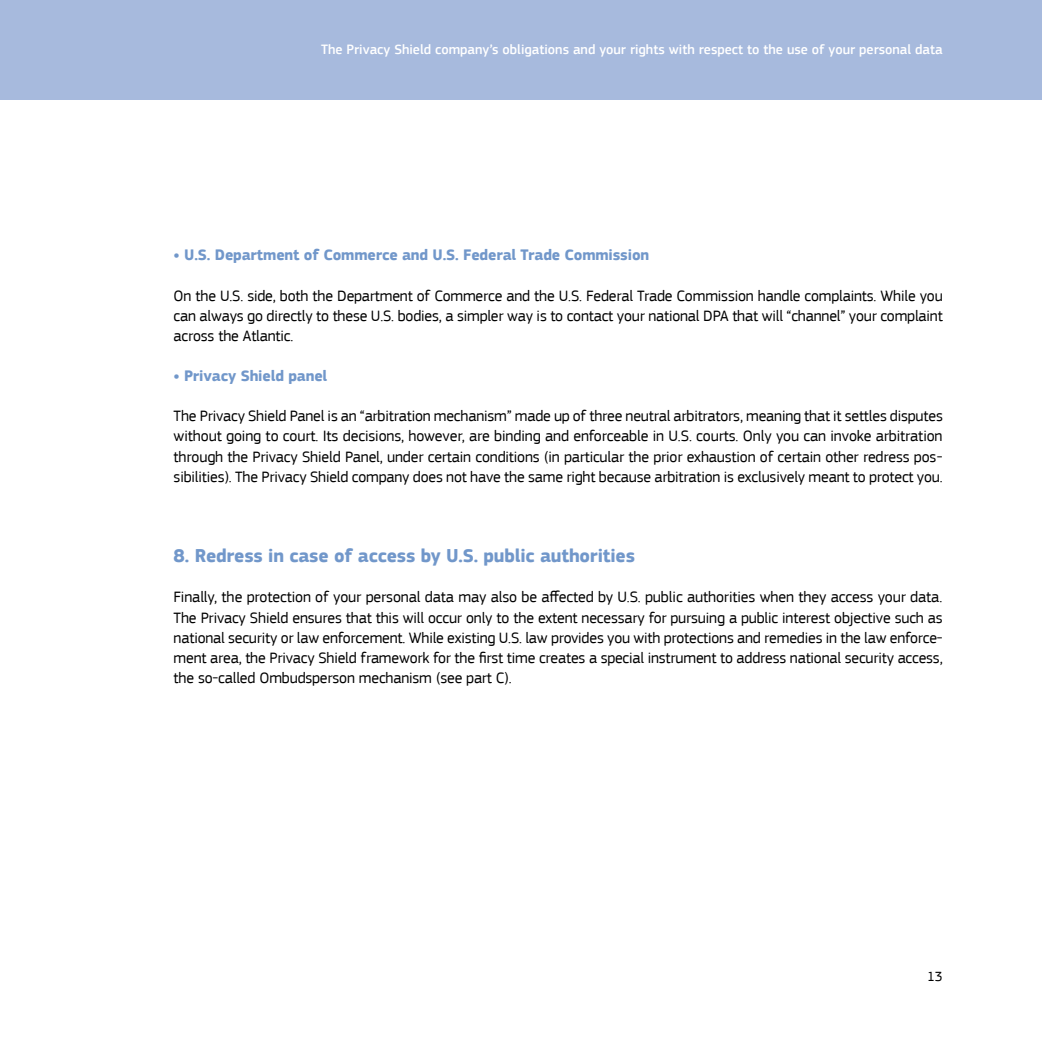
<style>
.page{position:relative;width:1042px;height:1042px;background:#fff}
.page>*{position:absolute;margin:0;border:0;box-sizing:border-box;transform-origin:0 0}
.t1{font:700 19.25px "EC Square Sans Pro";letter-spacing:-.01em;color:#7197ca}
.t2{font:15.75px/20.1px "EC Square Sans Pro";letter-spacing:-.01em;color:#000;text-align:justify}
.t3{font:700 15.75px "EC Square Sans Pro";letter-spacing:-.01em;color:#7197ca}
.t4{font:500 14px "EC Square Sans Pro";color:#fff}
.t5{font:14px "EC Square Sans Pro";color:#000}
</style>
<div class="page">
<div style="left:0;top:0;width:1042px;height:99px;background:#a7badd"></div>
<p class="t4" style="left:321px;top:41px;width:623px">The Privacy Shield company’s obligations and your rights with respect to the use of your personal data</p>
<p class="t3" style="left:174px;top:246px;width:477px">• U.S. Department of Commerce and U.S. Federal Trade Commission</p>
<p class="t2" style="left:174px;top:285px;width:770px">On the U.S. side, both the Department of Commerce and the U.S. Federal Trade Commission handle complaints. While you can always go directly to these U.S. bodies, a simpler way is to contact your national DPA that will “channel” your complaint across the Atlantic.</p>
<p class="t3" style="left:174px;top:366px;width:155px">• Privacy Shield panel</p>
<p class="t2" style="left:174px;top:406px;width:771px">The Privacy Shield Panel is an “arbitration mechanism” made up of three neutral arbitrators, meaning that it settles disputes without going to court. Its decisions, however, are binding and enforceable in U.S. courts. Only you can invoke arbitration through the Privacy Shield Panel, under certain conditions (in particular the prior exhaustion of certain other redress pos&shy;sibilities). The Privacy Shield company does not have the same right because arbitration is exclusively meant to protect you.</p>
<p class="t1" style="left:174px;top:544px;width:463px">8. Redress in case of access by U.S. public authorities</p>
<p class="t2" style="left:174px;top:587px;width:770px">Finally, the protection of your personal data may also be affected by U.S. public authorities when they access your data.<br>The Privacy Shield ensures that this will occur only to the extent necessary for pursuing a public interest objective such as national security or law enforcement. While existing U.S. law provides you with protections and remedies in the law enforce&shy;ment area, the Privacy Shield framework for the first time creates a special instrument to address national security access, the so-called Ombudsperson mechanism (see part C).</p>
<p class="t5" style="left:927px;top:968px;width:17px">13</p>
</div>
